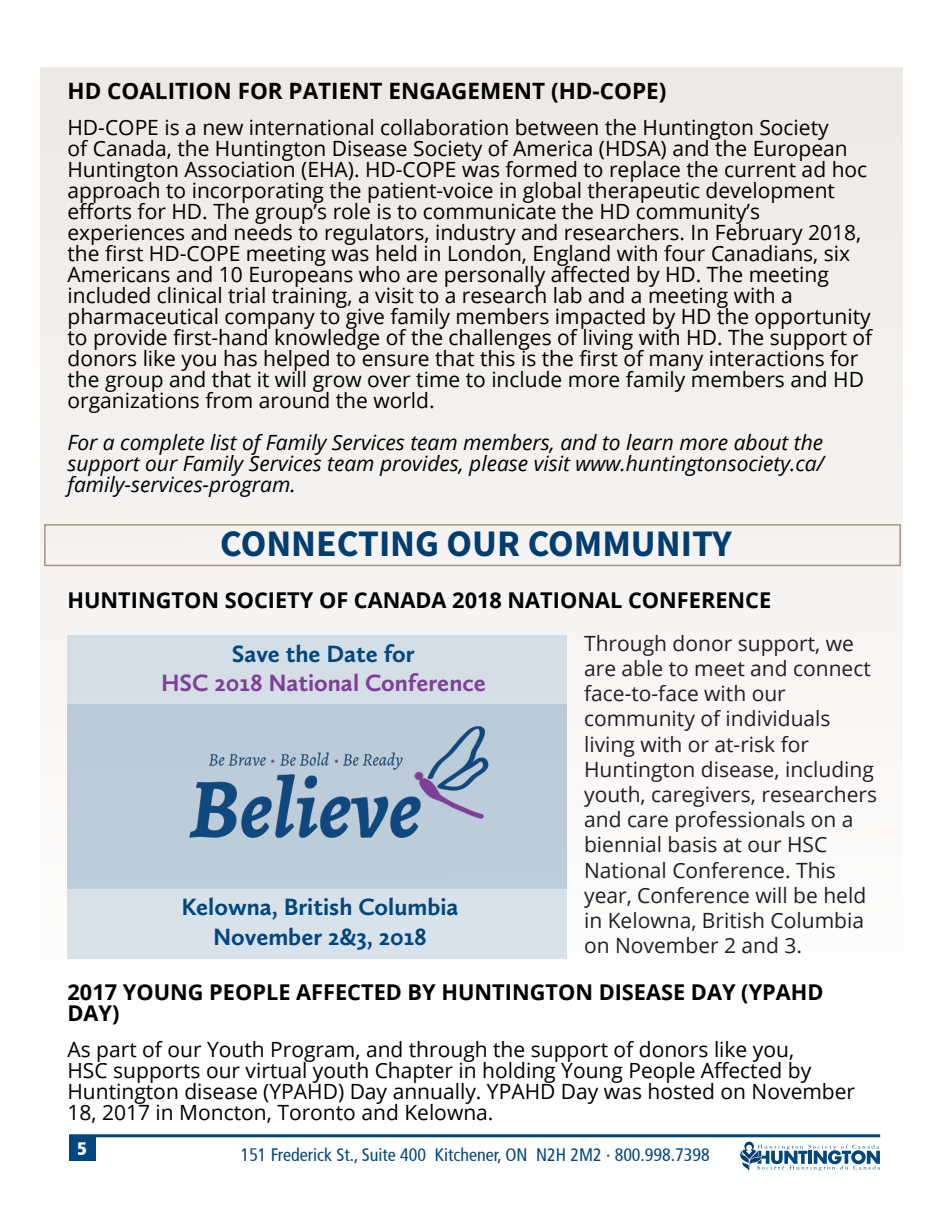
<style>
.page{position:relative;width:945px;height:1215px;background:#fff}
.page>*{position:absolute;margin:0;border:0;box-sizing:border-box;transform-origin:0 0}
.t1{font:700 37.5px "Source Sans Pro";color:#003d71}
.t2{font:700 24.45px/29.4px "Calluna Sans";color:#00467f;text-align:center}
.t3{font:700 24.45px "Calluna Sans";color:#7f3f98}
.t4{font:700 22.5px "Open Sans";color:#000}
.t5{font:700 21.75px/21.6px "Open Sans";color:#000}
.t6{font:21px/21px "Open Sans";color:#000}
.t7{font:21px/25.2px "Open Sans";color:#231f20}
.t8{font:italic 21px/21px "Open Sans";color:#000;text-align:justify}
.t9{font:condensed 18px "Frutiger";color:#00467f}
.t10{font:900 condensed 18px "Frutiger";color:#fff}
</style>
<div class="page">
<div style="left:40px;top:68px;width:863px;height:1065px;background:linear-gradient(to bottom,#ede9e6,#fff)"></div>
<hr style="left:69px;top:1134px;width:811px;height:3px;background:#00467f">
<div style="left:69px;top:1137px;width:27px;height:24px;background:#00467f"></div>
<div style="left:68px;top:635px;width:498px;height:323px;background:#bcccda"></div>
<img style="left:189px;top:726px;width:300px;height:112px">
<div style="left:68px;top:635px;width:498px;height:69px;background:#d5dee6"></div>
<div style="left:68px;top:889px;width:498px;height:69px;background:#d7e2ea"></div>
<div style="left:44px;top:524px;width:857px;height:42px;border:2px solid #a79383"></div>
<svg style="left:740px;top:1142px;width:140px;height:29px"></svg>
<p class="t4" style="left:68px;top:74px;width:600px">HD COALITION FOR PATIENT ENGAGEMENT (HD-COPE)</p>
<p class="t6" style="left:68px;top:116px;width:806px">HD-COPE is a new international collaboration between the Huntington Society<br>of Canada, the Huntington Disease Society of America (HDSA) and the European Huntington Association (EHA). HD-COPE was formed to replace the current ad hoc approach to incorporating the patient-voice in global therapeutic development efforts for HD. The group’s role is to communicate the HD community’s experiences and needs to regulators, industry and researchers. In February 2018, the first HD-COPE meeting was held in London, England with four Canadians, six Americans and 10 Europeans who are personally affected by HD. The meeting included clinical trial training, a visit to a research lab and a meeting with a pharmaceutical company to give family members impacted by HD the opportunity to provide first-hand knowledge of the challenges of living with HD. The support of donors like you has helped to ensure that this is the first of many interactions for the group and that it will grow over time to include more family members and HD organizations from around the world.</p>
<p class="t8" style="left:68px;top:431px;width:758px">For a complete list of Family Services team members, and to learn more about the support our Family Services team provides, please visit www.huntingtonsociety.ca/ family-services-program.</p>
<p class="t1" style="left:220px;top:518px;width:513px">CONNECTING OUR COMMUNITY</p>
<p class="t5" style="left:68px;top:589px;width:705px">HUNTINGTON SOCIETY OF CANADA 2018 NATIONAL CONFERENCE</p>
<p class="t7" style="left:584px;top:630px;width:295px">Through donor support, we are able to meet and connect face-to-face with our community of individuals living with or at-risk for<br>Huntington disease, including youth, caregivers, researchers and care professionals on a biennial basis at our HSC<br>National Conference. This year, Conference will be held in Kelowna, British Columbia on November 2 and 3.</p>
<p class="t2" style="left:232px;top:638px;width:184px">Save the Date for</p>
<p class="t3" style="left:161px;top:668px;width:326px">HSC 2018 National Conference</p>
<p class="t2" style="left:182px;top:892px;width:278px">Kelowna, British Columbia<br>November 2&amp;3, 2018</p>
<p class="t5" style="left:68px;top:981px;width:758px">2017 YOUNG PEOPLE AFFECTED BY HUNTINGTON DISEASE DAY (YPAHD<br>DAY)</p>
<p class="t6" style="left:68px;top:1039px;width:789px">As part of our Youth Program, and through the support of donors like you,<br>HSC supports our virtual youth Chapter in holding Young People Affected by Huntington disease (YPAHD) Day annually. YPAHD Day was hosted on November 18, 2017 in Moncton, Toronto and Kelowna.</p>
<p class="t10" style="left:77px;top:1138px;width:11px">5</p>
<p class="t9" style="left:241px;top:1144px;width:471px">151 Frederick St., Suite 400 Kitchener, ON N2H 2M2 ∙ 800.998.7398</p>
</div>
